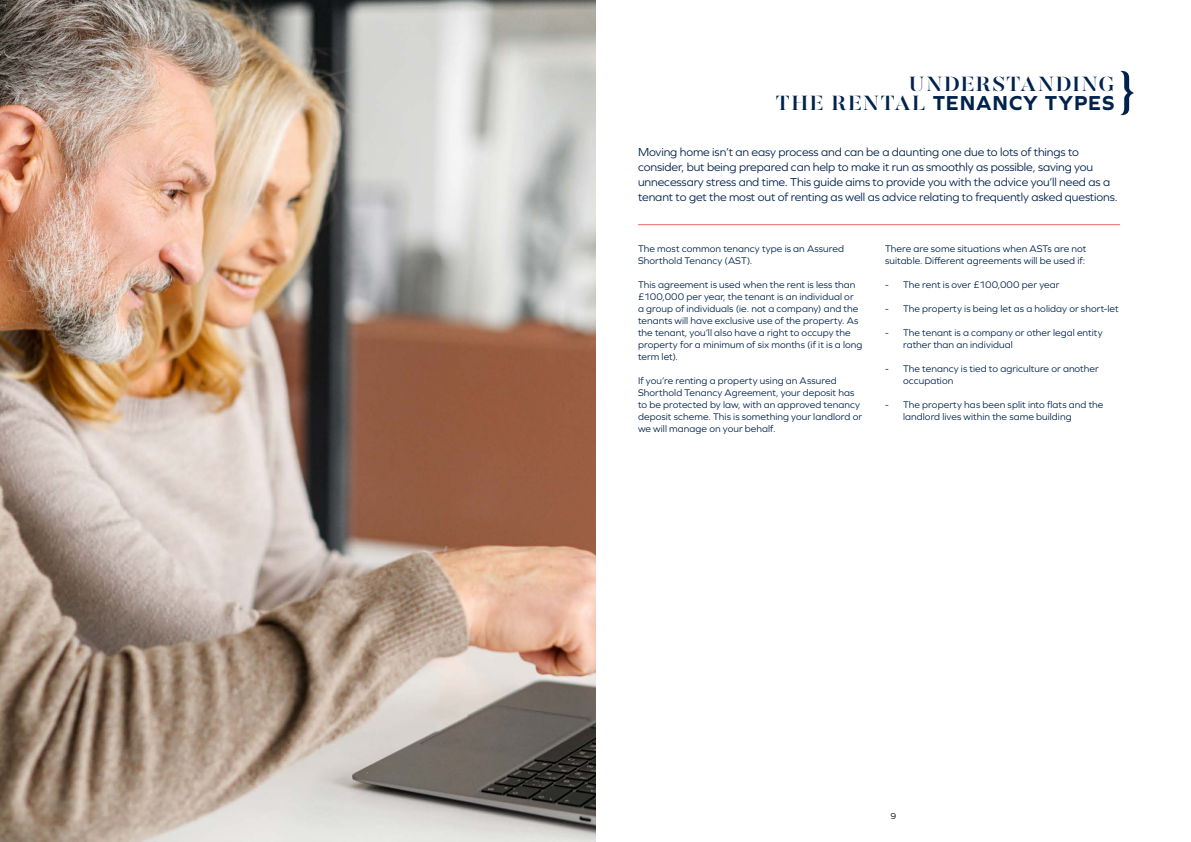
<style>
.page{position:relative;width:1191px;height:842px;background:#fff}
.page>*{position:absolute;margin:0;border:0;box-sizing:border-box;transform-origin:0 0}
.t1{font:700 21px "Graphie";letter-spacing:.04em;color:#00224c}
.t2{font:700 21px "Gabriela Stencil";letter-spacing:.05em;color:#00224c}
.t3{font:12px/15px "Graphie";letter-spacing:-.01em;color:#00224c}
.t4{font:10px/12px "Graphie";letter-spacing:.005em;color:#00224c}
.t5{font:9px "Graphie";color:#000}
.s1{font-family:"Gabriela Stencil"}
</style>
<div class="page">
<svg style="left:1120px;top:71px;width:13px;height:44px"></svg>
<hr style="left:638px;top:224px;width:482px;height:1px;background:#ed6862">
<img style="left:0;top:0;width:595px;height:842px">
<h1 class="t2" style="left:908px;top:71px;width:207px">UNDERSTANDING</h1>
<h1 class="t1" style="left:776px;top:91px;width:340px"><span class="s1">THE RENTAL</span> TENANCY TYPES</h1>
<p class="t3" style="left:638px;top:145px;width:481px">Moving home isn’t an easy process and can be a daunting one due to lots of things to consider, but being prepared can help to make it run as smoothly as possible, saving you unnecessary stress and time. This guide aims to provide you with the advice you’ll need as a tenant to get the most out of renting as well as advice relating to frequently asked questions.</p>
<p class="t4" style="left:638px;top:242px;width:207px">The most common tenancy type is an Assured<br>Shorthold Tenancy (AST).</p>
<p class="t4" style="left:638px;top:278px;width:226px">This agreement is used when the rent is less than £100,000 per year, the tenant is an individual or<br>a group of individuals (ie. not a company) and the tenants will have exclusive use of the property. As the tenant, you’ll also have a right to occupy the property for a minimum of six months (if it is a long term let).</p>
<p class="t4" style="left:638px;top:374px;width:225px">If you’re renting a property using an Assured Shorthold Tenancy Agreement, your deposit has to be protected by law, with an approved tenancy deposit scheme. This is something your landlord or we will manage on your behalf.</p>
<p class="t4" style="left:885px;top:242px;width:203px">There are some situations when ASTs are not suitable. Different agreements will be used if:</p>
<p class="t4" style="left:885px;top:278px;width:176px">- The rent is over £100,000 per year</p>
<p class="t4" style="left:885px;top:302px;width:235px">- The property is being let as a holiday or short-let</p>
<p class="t4" style="left:903px;top:326px;width:201px;text-indent:-18px">- The tenant is a company or other legal entity rather than an individual</p>
<p class="t4" style="left:903px;top:362px;width:197px;text-indent:-18px">- The tenancy is tied to agriculture or another occupation</p>
<p class="t4" style="left:903px;top:398px;width:202px;text-indent:-18px">- The property has been split into flats and the landlord lives within the same building</p>
<p class="t5" style="left:890px;top:811px;width:7px">9</p>
</div>
